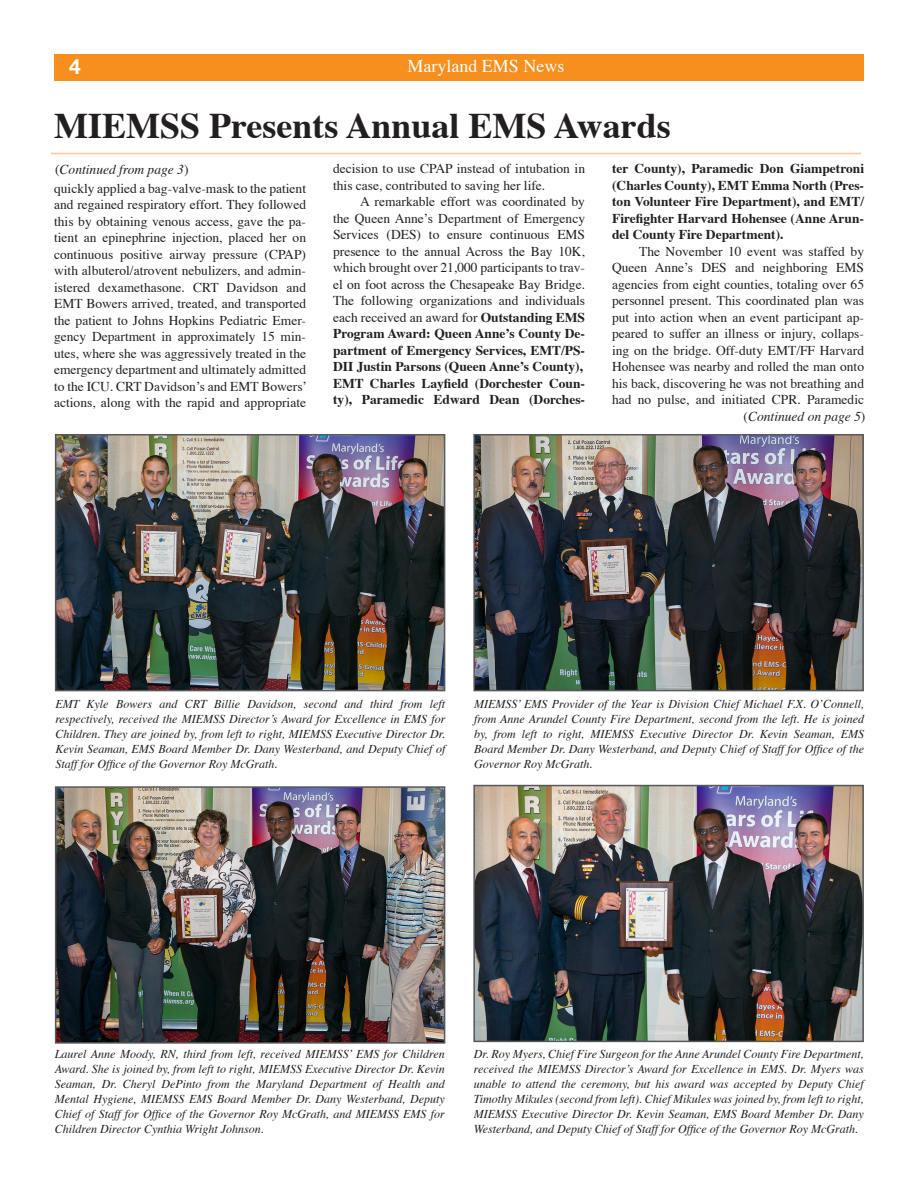
<style>
.page{position:relative;width:918px;height:1188px;background:#fff}
.page>*{position:absolute;margin:0;border:0;box-sizing:border-box;transform-origin:0 0}
.t1{font:700 36px "Times";color:#231f20}
.t2{font:700 21px "Helvetica Neue";color:#fff}
.t3{font:18px "Times";color:#fff}
.Body_Copy{font:13.5px/16.5px "Times";color:#231f20;text-align:justify}
.Body_Copy-2{font:700 13.5px/16.5px "Times";color:#231f20;text-align:justify}
.Body_Copy-3{font:italic 13.5px "Times";color:#231f20}
.Captions{font:italic 12px/15px "Times";color:#231f20;text-align:justify}
.s1{font-style:normal}
.s2{font-weight:700}
</style>
<div class="page">
<div style="left:54px;top:54px;width:810px;height:27px;background:#f68f1e"></div>
<hr style="left:51px;top:153px;width:810px;height:1px;background:#fcc992">
<img style="left:58px;top:437px;width:384px;height:251px">
<div style="left:55px;top:434px;width:390px;height:257px;border:2px solid #57585a"></div>
<img style="left:58px;top:789px;width:384px;height:252px">
<div style="left:55px;top:786px;width:390px;height:258px;border:2px solid #57585a"></div>
<img style="left:476px;top:437px;width:385px;height:251px">
<div style="left:473px;top:434px;width:391px;height:257px;border:2px solid #57585a"></div>
<img style="left:476px;top:788px;width:385px;height:251px">
<div style="left:473px;top:785px;width:391px;height:257px;border:2px solid #57585a"></div>
<p class="t2" style="left:69px;top:54px;width:13px">4</p>
<p class="t3" style="left:408px;top:55px;width:158px">Maryland EMS News</p>
<p class="t1" style="left:54px;top:102px;width:618px">MIEMSS Presents Annual EMS Awards</p>
<p class="Body_Copy-3" style="left:55px;top:161px;width:135px"><span class="s1">(</span>Continued from page 3<span class="s1">)</span></p>
<p class="Body_Copy" style="left:54px;top:181px;width:255px">quickly applied a bag-valve-mask to the patient and regained respiratory effort. They followed this by obtaining venous access, gave the pa&shy;tient an epinephrine injection, placed her on continuous positive airway pressure (CPAP) with albuterol/atrovent nebulizers, and admin&shy;istered dexamethasone. CRT Davidson and EMT Bowers arrived, treated, and transported the patient to Johns Hopkins Pediatric Emer&shy;gency Department in approximately 15 min&shy;utes, where she was aggressively treated in the emergency department and ultimately admitted to the ICU. CRT Davidson’s and EMT Bowers’ actions, along with the rapid and appropriate</p>
<p class="Body_Copy" style="left:333px;top:161px;width:253px">decision to use CPAP instead of intubation in this case, contributed to saving her life.</p>
<p class="Body_Copy" style="left:333px;top:194px;width:254px;text-align:left;text-indent:27px">A remarkable effort was coordinated by the Queen Anne’s Department of Emergency Services (DES) to ensure continuous EMS presence to the annual Across the Bay 10K, which brought over 21,000 participants to trav&shy;el on foot across the Chesapeake Bay Bridge.<br>The following organizations and individuals each received an award for <span class="s2">Outstanding EMS Program Award: Queen Anne’s County De&shy;partment of Emergency Services, EMT/PS-DII Justin Parsons (Queen Anne’s County), EMT Charles Layfield (Dorchester Coun&shy;ty), Paramedic Edward Dean (Dorches-</span></p>
<p class="Body_Copy-2" style="left:612px;top:161px;width:254px">ter County), Paramedic Don Giampetroni (Charles County), EMT Emma North (Pres&shy;ton Volunteer Fire Department), and EMT/ Firefighter Harvard Hohensee (Anne Arun&shy;del County Fire Department).</p>
<p class="Body_Copy" style="left:612px;top:244px;width:254px;text-indent:27px">The November 10 event was staffed by Queen Anne’s DES and neighboring EMS agencies from eight counties, totaling over 65 personnel present. This coordinated plan was put into action when an event participant ap&shy;peared to suffer an illness or injury, collaps&shy;ing on the bridge. Off-duty EMT/FF Harvard Hohensee was nearby and rolled the man onto his back, discovering he was not breathing and had no pulse, and initiated CPR. Paramedic</p>
<p class="Body_Copy-3" style="left:744px;top:408px;width:123px"><span class="s1">(</span>Continued on page 5<span class="s1">)</span></p>
<p class="Captions" style="left:55px;top:698px;width:391px">EMT Kyle Bowers and CRT Billie Davidson, second and third from left respectively, received the MIEMSS Director’s Award for Excellence in EMS for Children. They are joined by, from left to right, MIEMSS Executive Director Dr.<br>Kevin Seaman, EMS Board Member Dr. Dany Westerband, and Deputy Chief of Staff for Office of the Governor Roy McGrath.</p>
<p class="Captions" style="left:474px;top:697px;width:391px">MIEMSS’ EMS Provider of the Year is Division Chief Michael F.X. O’Connell, from Anne Arundel County Fire Department, second from the left. He is joined by, from left to right, MIEMSS Executive Director Dr. Kevin Seaman, EMS Board Member Dr. Dany Westerband, and Deputy Chief of Staff for Office of the Governor Roy McGrath.</p>
<p class="Captions" style="left:55px;top:1048px;width:391px">Laurel Anne Moody, RN, third from left, received MIEMSS’ EMS for Children Award. She is joined by, from left to right, MIEMSS Executive Director Dr. Kevin Seaman, Dr. Cheryl DePinto from the Maryland Department of Health and Mental Hygiene, MIEMSS EMS Board Member Dr. Dany Westerband, Deputy Chief of Staff for Office of the Governor Roy McGrath, and MIEMSS EMS for Children Director Cynthia Wright Johnson.</p>
<p class="Captions" style="left:474px;top:1048px;width:391px">Dr. Roy Myers, Chief Fire Surgeon for the Anne Arundel County Fire Department, received the MIEMSS Director’s Award for Excellence in EMS. Dr. Myers was unable to attend the ceremony, but his award was accepted by Deputy Chief Timothy Mikules (second from left). Chief Mikules was joined by, from left to right, MIEMSS Executive Director Dr. Kevin Seaman, EMS Board Member Dr. Dany Westerband, and Deputy Chief of Staff for Office of the Governor Roy McGrath.</p>
</div>
